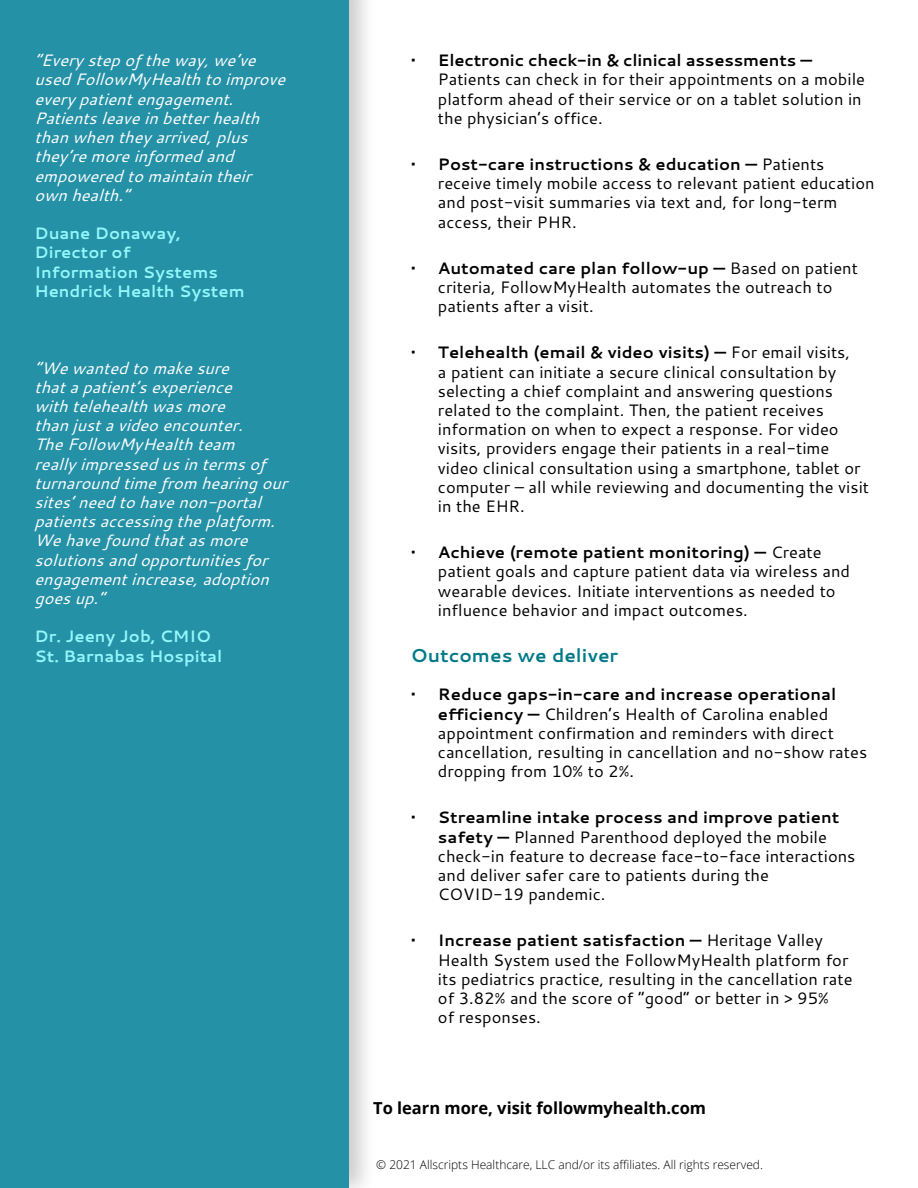
<style>
.page{position:relative;width:918px;height:1188px;background:#fff}
.page>*{position:absolute;margin:0;border:0;box-sizing:border-box;transform-origin:0 0}
.t1{font:700 18.75px "Cantarell";color:#007988}
.t2{font:16.5px/19.2px "Cantarell";color:#000}
.t3{font:italic 16.5px/19.2px "Cantarell";color:#fff}
.t4{font:700 16.5px/19.2px "Cantarell";color:#93f7fb}
.t5{font:700 16.5px "Cantarell";letter-spacing:-.01em;color:#000}
.t6{font:700 16.5px "Open Sans";color:#000}
.t7{font:300 12px "Open Sans";color:#000}
.s1{font-weight:700}
</style>
<div class="page">
<div style="left:0;top:0;width:349px;height:1188px;background:#2491a7"></div>
<p class="t3" style="left:35px;top:50px;width:252px">“Every step of the way, we’ve used FollowMyHealth to improve every patient engagement.<br>Patients leave in better health than when they arrived, plus they’re more informed and empowered to maintain their own health.”</p>
<p class="t4" style="left:35px;top:223px;width:212px">Duane Donaway,<br>Director of<br>Information Systems<br>Hendrick Health System</p>
<p class="t3" style="left:35px;top:358px;width:254px">“We wanted to make sure<br>that a patient’s experience<br>with telehealth was more<br>than just a video encounter.<br>The FollowMyHealth team<br>really impressed us in terms of turnaround time from hearing our sites’ need to have non-portal patients accessing the platform.<br>We have found that as more solutions and opportunities for engagement increase, adoption goes up.”</p>
<p class="t4" style="left:35px;top:626px;width:189px">Dr. Jeeny Job, CMIO<br>St. Barnabas Hospital</p>
<p class="t5" style="left:411px;top:49px;width:403px">• Electronic check-in &amp; clinical assessments —</p>
<p class="t2" style="left:438px;top:69px;width:429px">Patients can check in for their appointments on a mobile platform ahead of their service or on a tablet solution in the physician’s office.</p>
<p class="t2" style="left:438px;top:154px;width:438px;text-indent:-27px"><span class="s1">• Post-care instructions &amp; education —</span> Patients receive timely mobile access to relevant patient education and post-visit summaries via text and, for long-term access, their PHR.</p>
<p class="t2" style="left:438px;top:258px;width:422px;text-indent:-27px"><span class="s1">• Automated care plan follow-up —</span> Based on patient criteria, FollowMyHealth automates the outreach to patients after a visit.</p>
<p class="t2" style="left:438px;top:342px;width:433px;text-indent:-27px"><span class="s1">• Telehealth (email &amp; video visits) —</span> For email visits,<br>a patient can initiate a secure clinical consultation by selecting a chief complaint and answering questions related to the complaint. Then, the patient receives information on when to expect a response. For video visits, providers engage their patients in a real-time video clinical consultation using a smartphone, tablet or computer – all while reviewing and documenting the visit in the EHR.</p>
<p class="t2" style="left:438px;top:542px;width:414px;text-indent:-27px"><span class="s1">• Achieve (remote patient monitoring) —</span> Create patient goals and capture patient data via wireless and wearable devices. Initiate interventions as needed to influence behavior and impact outcomes.</p>
<p class="t1" style="left:411px;top:642px;width:209px">Outcomes we deliver</p>
<p class="t2" style="left:438px;top:684px;width:431px;text-indent:-27px"><span class="s1">• Reduce gaps-in-care and increase operational efficiency —</span> Children’s Health of Carolina enabled appointment confirmation and reminders with direct cancellation, resulting in cancellation and no-show rates dropping from 10% to 2%.</p>
<p class="t2" style="left:438px;top:807px;width:419px;text-indent:-27px"><span class="s1">• Streamline intake process and improve patient safety —</span> Planned Parenthood deployed the mobile check-in feature to decrease face-to-face interactions and deliver safer care to patients during the COVID-19 pandemic.</p>
<p class="t2" style="left:438px;top:930px;width:416px;text-indent:-27px"><span class="s1">• Increase patient satisfaction —</span> Heritage Valley Health System used the FollowMyHealth platform for its pediatrics practice, resulting in the cancellation rate of 3.82% and the score of “good” or better in &gt; 95%<br>of responses.</p>
<p class="t6" style="left:373px;top:1097px;width:335px">To learn more, visit followmyhealth.com</p>
<p class="t7" style="left:376px;top:1157px;width:388px">© 2021 Allscripts Healthcare, LLC and/or its affiliates. All rights reserved.</p>
</div>
